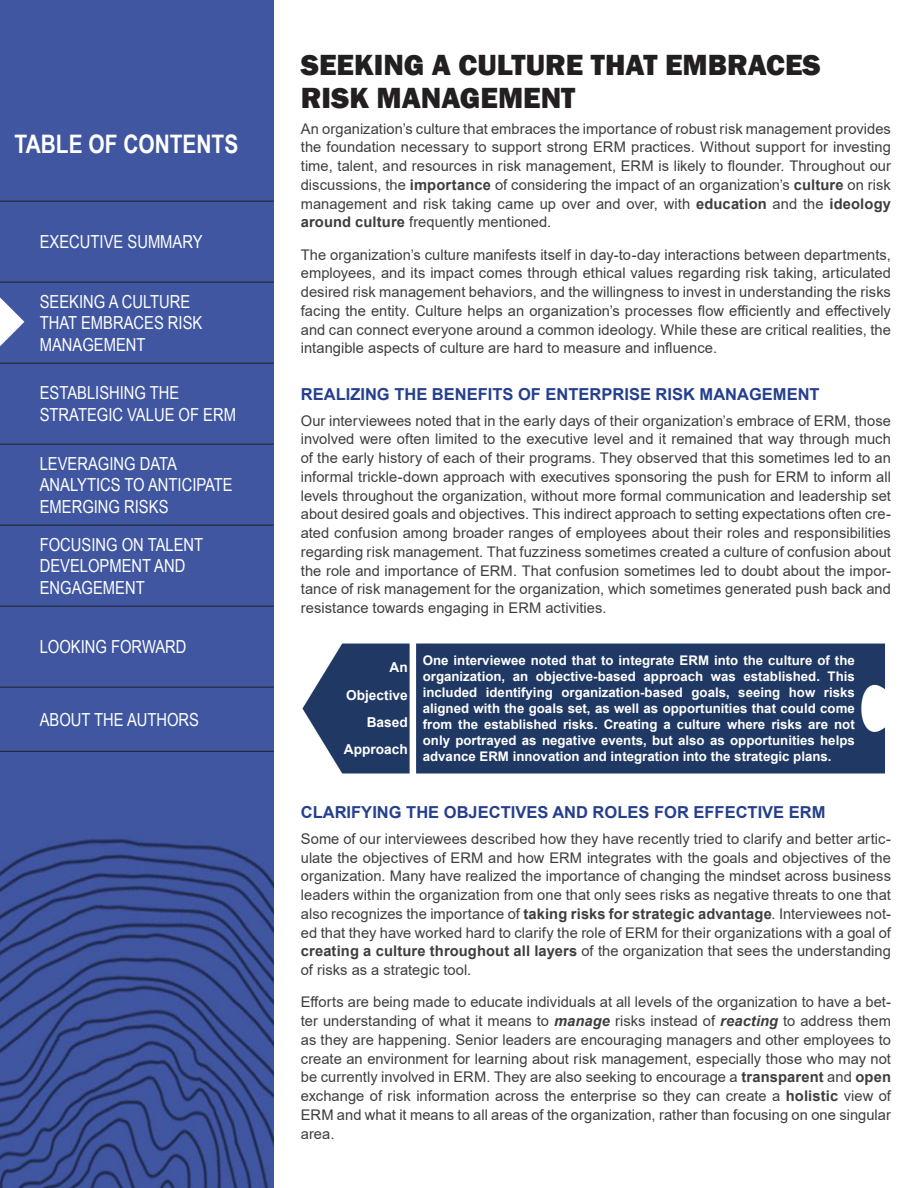
<style>
.page{position:relative;width:918px;height:1188px;background:#fff}
.page>*{position:absolute;margin:0;border:0;box-sizing:border-box;transform-origin:0 0}
.HEADING{font:800 30px/33px "Franklin Gothic";color:#231f20}
.t1{font:700 25.5px "Arial Narrow";color:#fff}
.t2{font:18px/21.6px "Arial Narrow";color:#fff}
.SUB_HEADING{font:700 16.5px "Arial";color:#253f8e}
.Paragraph{font:14.7px/18.8px "Arial";letter-spacing:.005em;color:#3e3e3f;text-align:justify}
.Paragraph_puzzle_RJ{font:700 13.65px/27.3px "Arial";color:#fff;text-align:right}
.Paragraph_puzzle_LJ{font:700 13.2px/15.9px "Arial";color:#fff;text-align:justify}
.s1{font-weight:700}
.s2{font-weight:700;font-style:italic}
</style>
<div class="page">
<img style="left:0;top:0;width:274px;height:1188px">
<hr style="left:0;top:282px;width:274px;height:1px;background:#231f20">
<hr style="left:0;top:363px;width:274px;height:1px;background:#231f20">
<hr style="left:0;top:444px;width:274px;height:1px;background:#231f20">
<hr style="left:0;top:525px;width:274px;height:1px;background:#231f20">
<hr style="left:0;top:201px;width:274px;height:1px;background:#231f20">
<hr style="left:0;top:606px;width:274px;height:1px;background:#231f20">
<hr style="left:0;top:687px;width:274px;height:1px;background:#231f20">
<hr style="left:0;top:751px;width:274px;height:1px;background:#231f20">
<svg style="left:0;top:297px;width:24px;height:49px"></svg>
<img style="left:302px;top:643px;width:583px;height:131px">
<h2 class="t1" style="left:15px;top:125px;width:225px">TABLE OF CONTENTS</h2>
<p class="t2" style="left:40px;top:230px;width:164px">EXECUTIVE SUMMARY</p>
<p class="t2" style="left:40px;top:290px;width:164px">SEEKING A CULTURE<br>THAT EMBRACES RISK<br>MANAGEMENT</p>
<p class="t2" style="left:40px;top:382px;width:198px">ESTABLISHING THE<br>STRATEGIC VALUE OF ERM</p>
<p class="t2" style="left:40px;top:452px;width:195px">LEVERAGING DATA<br>ANALYTICS TO ANTICIPATE<br>EMERGING RISKS</p>
<p class="t2" style="left:40px;top:533px;width:165px">FOCUSING ON TALENT<br>DEVELOPMENT AND<br>ENGAGEMENT</p>
<p class="t2" style="left:40px;top:635px;width:148px">LOOKING FORWARD</p>
<p class="t2" style="left:40px;top:708px;width:161px">ABOUT THE AUTHORS</p>
<p class="HEADING" style="left:301px;top:48px;width:521px">SEEKING A CULTURE THAT EMBRACES<br>RISK MANAGEMENT</p>
<p class="Paragraph" style="left:301px;top:119px;width:592px">An organization’s culture that embraces the importance of robust risk management provides the foundation necessary to support strong ERM practices. Without support for investing time, talent, and resources in risk management, ERM is likely to flounder. Throughout our discussions, the <span class="s1">importance</span> of considering the impact of an organization’s <span class="s1">culture</span> on risk management and risk taking came up over and over, with <span class="s1">education</span> and the <span class="s1">ideology around culture</span> frequently mentioned.</p>
<p class="Paragraph" style="left:301px;top:245px;width:592px">The organization’s culture manifests itself in day-to-day interactions between departments, employees, and its impact comes through ethical values regarding risk taking, articulated desired risk management behaviors, and the willingness to invest in understanding the risks facing the entity. Culture helps an organization’s processes flow efficiently and effectively and can connect everyone around a common ideology. While these are critical realities, the intangible aspects of culture are hard to measure and influence.</p>
<p class="SUB_HEADING" style="left:301px;top:383px;width:520px">REALIZING THE BENEFITS OF ENTERPRISE RISK MANAGEMENT</p>
<p class="Paragraph" style="left:301px;top:411px;width:592px">Our interviewees noted that in the early days of their organization’s embrace of ERM, those involved were often limited to the executive level and it remained that way through much of the early history of each of their programs. They observed that this sometimes led to an informal trickle-down approach with executives sponsoring the push for ERM to inform all levels throughout the organization, without more formal communication and leadership set about desired goals and objectives. This indirect approach to setting expectations often cre&shy;ated confusion among broader ranges of employees about their roles and responsibilities regarding risk management. That fuzziness sometimes created a culture of confusion about the role and importance of ERM. That confusion sometimes led to doubt about the impor&shy;tance of risk management for the organization, which sometimes generated push back and resistance towards engaging in ERM activities.</p>
<p class="Paragraph_puzzle_RJ" style="left:390px;top:654px;width:20px">An</p>
<p class="Paragraph_puzzle_RJ" style="left:346px;top:681px;width:63px">Objective<br>Based</p>
<p class="Paragraph_puzzle_RJ" style="left:344px;top:736px;width:65px">Approach</p>
<p class="Paragraph_puzzle_LJ" style="left:423px;top:653px;width:434px">One interviewee noted that to integrate ERM into the culture of the organization, an objective-based approach was established. This included identifying organization-based goals, seeing how risks aligned with the goals set, as well as opportunities that could come from the established risks. Creating a culture where risks are not only portrayed as negative events, but also as opportunities helps advance ERM innovation and integration into the strategic plans.</p>
<p class="SUB_HEADING" style="left:301px;top:801px;width:526px">CLARIFYING THE OBJECTIVES AND ROLES FOR EFFECTIVE ERM</p>
<p class="Paragraph" style="left:301px;top:829px;width:592px">Some of our interviewees described how they have recently tried to clarify and better artic&shy;ulate the objectives of ERM and how ERM integrates with the goals and objectives of the organization. Many have realized the importance of changing the mindset across business leaders within the organization from one that only sees risks as negative threats to one that also recognizes the importance of <span class="s1">taking risks for strategic advantage</span>. Interviewees not&shy;ed that they have worked hard to clarify the role of ERM for their organizations with a goal of <span class="s1">creating a culture throughout all layers</span> of the organization that sees the understanding of risks as a strategic tool.</p>
<p class="Paragraph" style="left:301px;top:993px;width:592px">Efforts are being made to educate individuals at all levels of the organization to have a bet&shy;ter understanding of what it means to <span class="s2">manage</span> risks instead of <span class="s2">reacting</span> to address them as they are happening. Senior leaders are encouraging managers and other employees to create an environment for learning about risk management, especially those who may not be currently involved in ERM. They are also seeking to encourage a <span class="s1">transparent</span> and <span class="s1">open </span>exchange of risk information across the enterprise so they can create a <span class="s1">holistic</span> view of ERM and what it means to all areas of the organization, rather than focusing on one singular area.</p>
</div>
